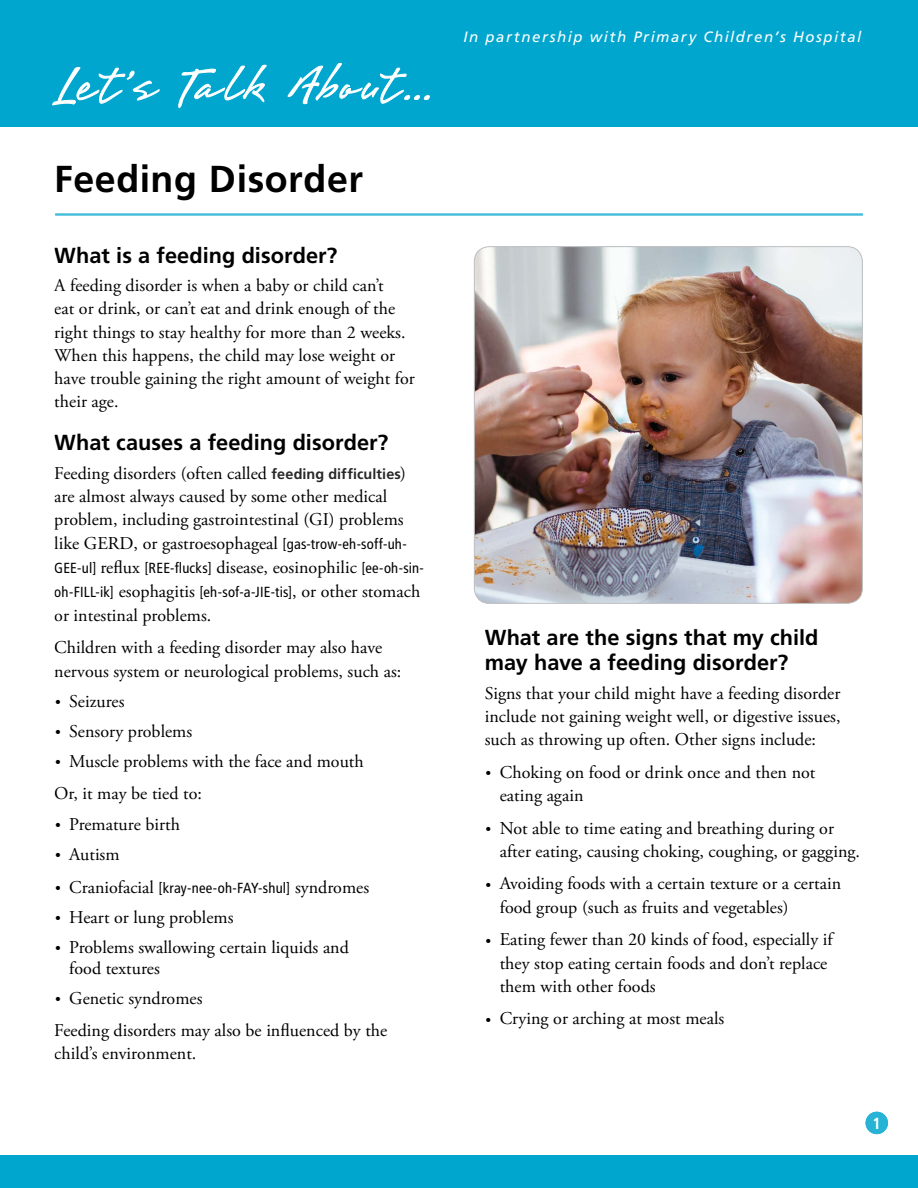
<style>
.page{position:relative;width:918px;height:1188px;background:#fff}
.page>*{position:absolute;margin:0;border:0;box-sizing:border-box;transform-origin:0 0}
.Title__h1{font:700 37.5px "Frutiger LT Std";letter-spacing:.015em;color:#000}
.Level_1__h1{font:700 21.75px/24.8px "Frutiger LT Std";color:#000}
.Main__p{font:18px/23.2px "Adobe Garamond Pro";color:#000}
.t1{font:700 condensed 16.2px "Frutiger LT Std";color:#fff}
.t2{font:italic 15px "Frutiger LT Std";letter-spacing:.105em;color:#fff}
.Main__p-2{font:condensed 14.7px/24px "Frutiger LT Std";letter-spacing:.015em;color:#000}
.s1{font-family:"Frutiger LT Std";font-weight:700;font-size:14.4px;color:#292829}
.s2{font-family:"Frutiger LT Std";font-stretch:condensed;font-size:14.7px}
.s3{font-family:"Adobe Garamond Pro";font-stretch:normal;font-size:18px}
.s4{font-size:15px}
.s5{font-family:"Adobe Garamond Pro";font-stretch:normal;font-size:15px}
</style>
<div class="page">
<div style="left:0;top:1156px;width:918px;height:32px;background:#00a6ce"></div>
<div style="left:866px;top:1112px;width:22px;height:22px;background:#26b3d6;border-radius:50%"></div>
<div style="left:0;top:0;width:918px;height:127px;background:#00a6ce"></div>
<svg style="left:52px;top:63px;width:378px;height:45px"></svg>
<hr style="left:55px;top:214px;width:808px;height:1px;background:#40bcda">
<img style="left:474px;top:247px;width:388px;height:356px">
<div style="left:474px;top:246px;width:389px;height:358px;border:1px solid #bcbec0;border-radius:15px"></div>
<p class="t2" style="left:463px;top:28px;width:399px">In partnership with Primary Children’s Hospital</p>
<p class="Title__h1" style="left:54px;top:157px;width:311px">Feeding Disorder</p>
<p class="Level_1__h1" style="left:54px;top:243px;width:284px">What is a feeding disorder?</p>
<p class="Main__p" style="left:54px;top:274px;width:362px">A feeding disorder is when a baby or child can’t<br>eat or drink, or can’t eat and drink enough of the right things to stay healthy for more than 2 weeks.<br>When this happens, the child may lose weight or have trouble gaining the right amount of weight for their age.</p>
<p class="Level_1__h1" style="left:54px;top:431px;width:335px">What causes a feeding disorder?</p>
<p class="Main__p" style="left:54px;top:462px;width:354px">Feeding disorders (often called <span class="s1">feeding difficulties</span>) are almost always caused by some other medical problem, including gastrointestinal (GI) problems like GERD, or gastroesophageal <span class="s2">[gas-trow-eh-soff-uh-</span></p>
<p class="Main__p-2" style="left:54px;top:556px;width:371px">GEE-ul] <span class="s3">reflux</span> [REE-flucks] <span class="s3">disease, eosinophilic</span> [ee-oh-sin&shy;oh-FILL-ik] <span class="s3">esophagitis</span> [eh-sof-a-JIE-tis]<span class="s3">, or other stomach</span></p>
<p class="Main__p" style="left:54px;top:604px;width:159px">or intestinal problems.</p>
<p class="Main__p" style="left:54px;top:637px;width:349px">Children with a feeding disorder may also have nervous system or neurological problems, such as:</p>
<p class="Main__p" style="left:55px;top:690px;width:71px"><span class="s4">•</span> Seizures</p>
<p class="Main__p" style="left:55px;top:720px;width:139px"><span class="s4">•</span> Sensory problems</p>
<p class="Main__p" style="left:55px;top:750px;width:310px"><span class="s4">•</span> Muscle problems with the face and mouth</p>
<p class="Main__p" style="left:54px;top:783px;width:149px">Or, it may be tied to:</p>
<p class="Main__p" style="left:55px;top:813px;width:126px"><span class="s4">•</span> Premature birth</p>
<p class="Main__p" style="left:55px;top:843px;width:66px"><span class="s4">•</span> Autism</p>
<p class="Main__p-2" style="left:55px;top:876px;width:316px"><span class="s5">•</span> <span class="s3">Craniofacial</span> [kray-nee-oh-FAY-shul] <span class="s3">syndromes</span></p>
<p class="Main__p" style="left:55px;top:906px;width:180px"><span class="s4">•</span> Heart or lung problems</p>
<p class="Main__p" style="left:69px;top:937px;width:281px;line-height:21px;text-indent:-14px"><span class="s4">•</span> Problems swallowing certain liquids and food textures</p>
<p class="Main__p" style="left:55px;top:987px;width:149px"><span class="s4">•</span> Genetic syndromes</p>
<p class="Main__p" style="left:54px;top:1019px;width:335px">Feeding disorders may also be influenced by the child’s environment.</p>
<p class="Level_1__h1" style="left:485px;top:626px;width:335px">What are the signs that my child may have a feeding disorder?</p>
<p class="Main__p" style="left:485px;top:682px;width:357px;text-align:justify">Signs that your child might have a feeding disorder include not gaining weight well, or digestive issues, such as throwing up often. Other signs include:</p>
<p class="Main__p" style="left:500px;top:761px;width:317px;text-indent:-14px"><span class="s4">•</span> Choking on food or drink once and then not eating again</p>
<p class="Main__p" style="left:500px;top:817px;width:362px;text-indent:-14px"><span class="s4">•</span> Not able to time eating and breathing during or after eating, causing choking, coughing, or gagging.</p>
<p class="Main__p" style="left:500px;top:873px;width:343px;text-indent:-14px"><span class="s4">•</span> Avoiding foods with a certain texture or a certain food group (such as fruits and vegetables)</p>
<p class="Main__p" style="left:500px;top:929px;width:334px;text-indent:-14px"><span class="s4">•</span> Eating fewer than 20 kinds of food, especially if they stop eating certain foods and don’t replace them with other foods</p>
<p class="Main__p" style="left:486px;top:1008px;width:240px"><span class="s4">•</span> Crying or arching at most meals</p>
<p class="t1" style="left:873px;top:1113px;width:10px">1</p>
</div>
